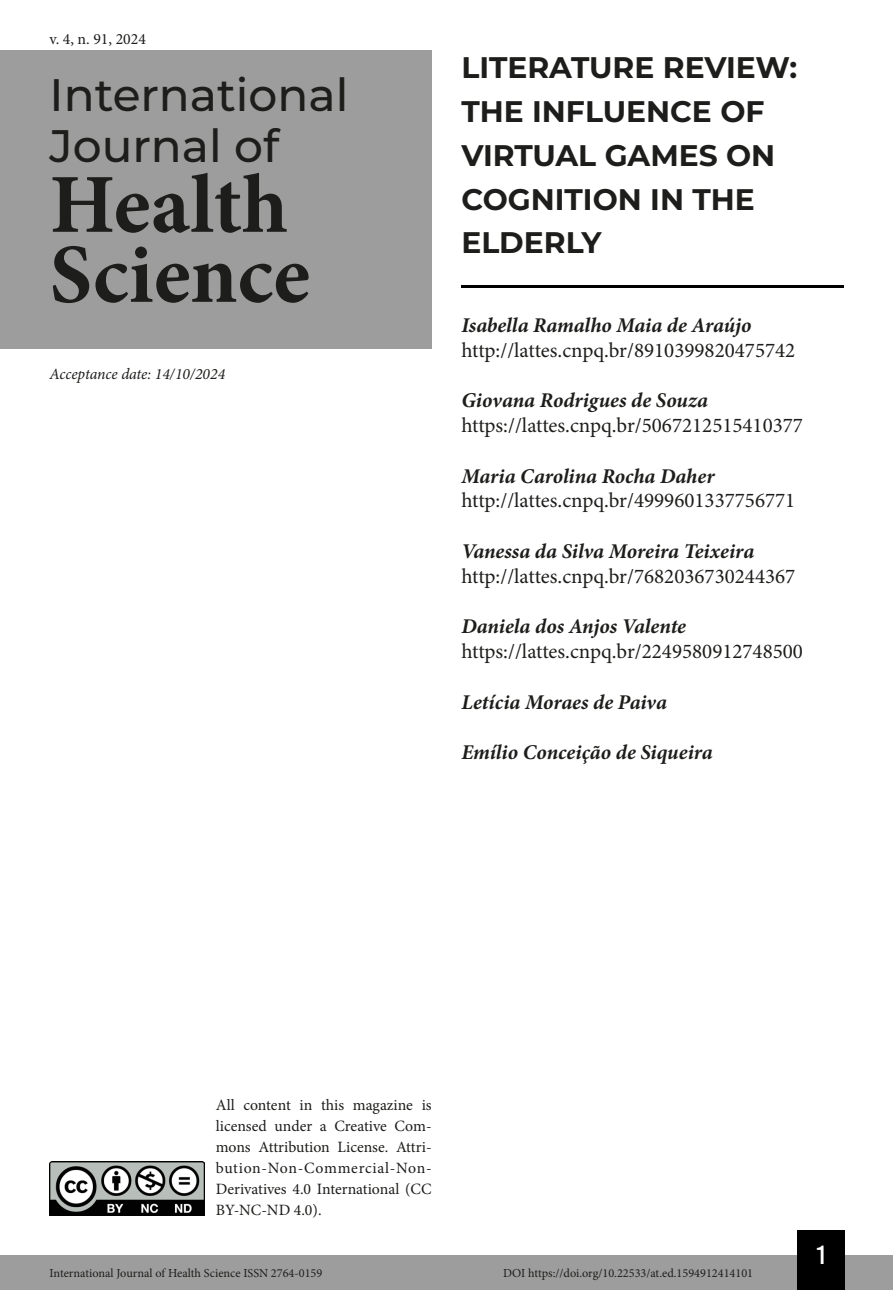
<style>
.page{position:relative;width:893px;height:1290px;background:#fff}
.page>*{position:absolute;margin:0;border:0;box-sizing:border-box;transform-origin:0 0}
.t1{font:700 84px/70px "Minion Pro";color:#1d1d1b}
.t2{font:500 45.5px/50.8px "Montserrat";color:#1d1d1b}
.Título_Artigo{font:700 29.75px/43.8px "Montserrat";color:#1d1d1b}
.t3{font:26.25px "Bebas Kai";color:#fff}
.Infos_autor{font:21px "Minion Pro";color:#1d1d1b}
.Autor{font:italic 700 21px "Minion Pro";letter-spacing:-.005em;color:#1d1d1b}
.t4{font:15.75px/21px "Minion Pro";color:#1d1d1b;text-align:justify}
.t5{font:italic 15.75px "Minion Pro";letter-spacing:-.005em;color:#1d1d1b}
.t6{font:12.25px "Minion Pro";color:#1d1d1b}
</style>
<div class="page">
<div style="left:0;top:1255px;width:893px;height:35px;background:#9d9d9d"></div>
<div style="left:797px;top:1230px;width:48px;height:60px;background:#000"></div>
<img style="left:50px;top:1161px;width:154px;height:54px">
<div style="left:0;top:50px;width:432px;height:298px;background:#9d9d9d"></div>
<hr style="left:461px;top:285px;width:382px;height:3px;background:#000">
<p class="t4" style="left:50px;top:28px;width:98px">v. 4, n. 91, 2024</p>
<h2 class="t2" style="left:50px;top:68px;width:300px">International<br>Journal of</h2>
<h1 class="t1" style="left:50px;top:169px;width:262px">Health<br>Science</h1>
<p class="t5" style="left:50px;top:363px;width:177px">Acceptance date: 14/10/2024</p>
<p class="Título_Artigo" style="left:461px;top:44px;width:337px">LITERATURE REVIEW:<br>THE INFLUENCE OF<br>VIRTUAL GAMES ON<br>COGNITION IN THE<br>ELDERLY</p>
<p class="Autor" style="left:461px;top:310px;width:292px">Isabella Ramalho Maia de Araújo</p>
<p class="Infos_autor" style="left:461px;top:336px;width:335px">http://lattes.cnpq.br/8910399820475742</p>
<p class="Autor" style="left:461px;top:386px;width:248px">Giovana Rodrigues de Souza</p>
<p class="Infos_autor" style="left:461px;top:411px;width:343px">https://lattes.cnpq.br/5067212515410377</p>
<p class="Autor" style="left:461px;top:461px;width:255px">Maria Carolina Rocha Daher</p>
<p class="Infos_autor" style="left:461px;top:486px;width:335px">http://lattes.cnpq.br/4999601337756771</p>
<p class="Autor" style="left:461px;top:536px;width:294px">Vanessa da Silva Moreira Teixeira</p>
<p class="Infos_autor" style="left:461px;top:562px;width:335px">http://lattes.cnpq.br/7682036730244367</p>
<p class="Autor" style="left:461px;top:611px;width:226px">Daniela dos Anjos Valente</p>
<p class="Infos_autor" style="left:461px;top:637px;width:343px">https://lattes.cnpq.br/2249580912748500</p>
<p class="Autor" style="left:461px;top:687px;width:207px">Letícia Moraes de Paiva</p>
<p class="Autor" style="left:461px;top:737px;width:253px">Emílio Conceição de Siqueira</p>
<p class="t4" style="left:216px;top:1095px;width:217px">All content in this magazine is licensed under a Creative Com&shy;mons Attribution License. Attri&shy;bution-Non-Commercial-Non-Derivatives 4.0 International (CC BY-NC-ND 4.0).</p>
<p class="t6" style="left:50px;top:1265px;width:274px">International Journal of Health Science ISSN 2764-0159</p>
<p class="t6" style="left:503px;top:1265px;width:252px">DOI https://doi.org/10.22533/at.ed.1594912414101</p>
<p class="t3" style="left:817px;top:1241px;width:10px">1</p>
</div>
